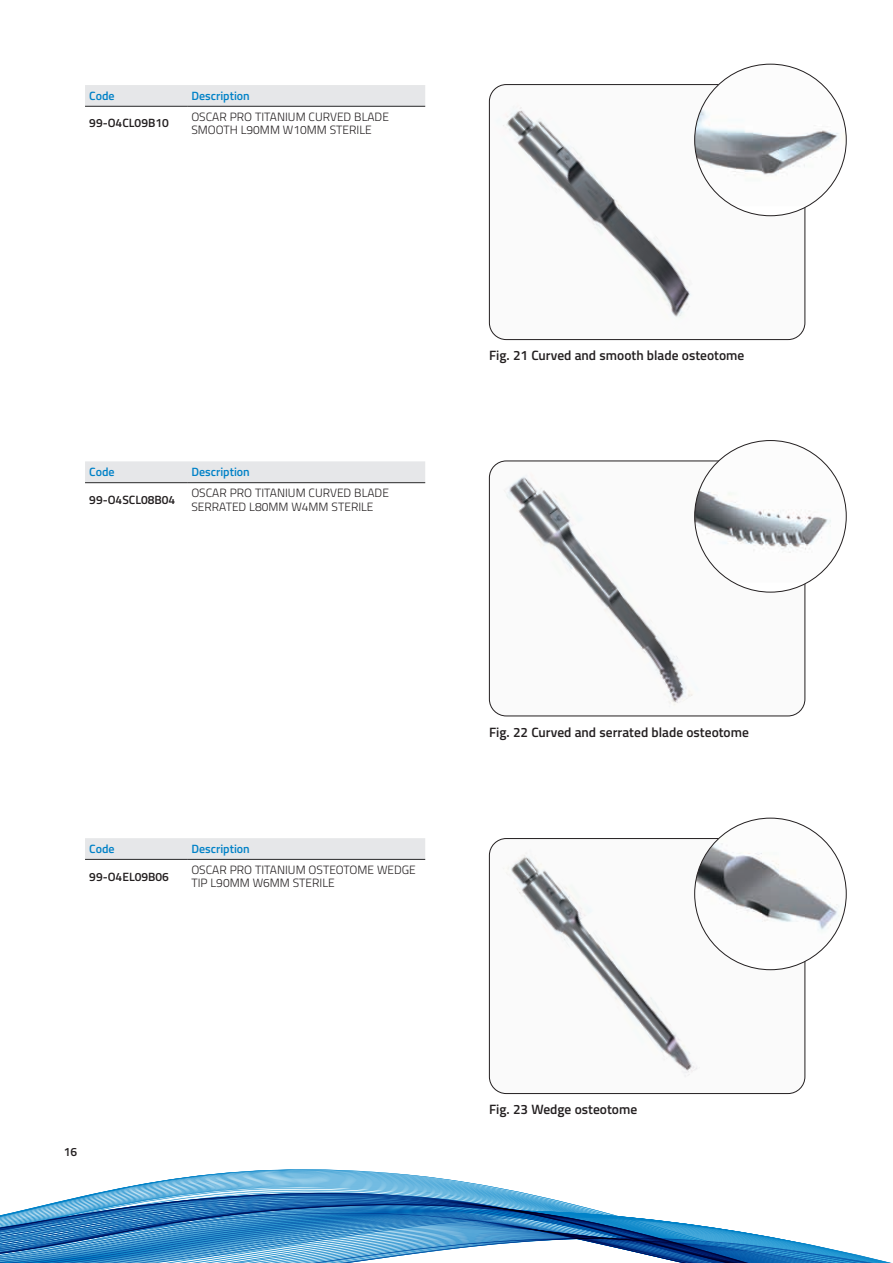
<style>
.page{position:relative;width:893px;height:1263px;background:#fff}
.page>*{position:absolute;margin:0;border:0;box-sizing:border-box;transform-origin:0 0}
.t1{font:600 13.5px "Titillium";color:#231f20}
.t2{font:300 12px/13.5px "Titillium";color:#231f20}
.t3{font:600 12px "Titillium";color:#0081c7}
.t4{font:600 12px "Titillium";color:#231f20}
</style>
<div class="page">
<div style="left:85px;top:85px;width:340px;height:21px;background:#e6e7e9"></div>
<hr style="left:85px;top:106px;width:102px;height:1px;background:#3e3e3f">
<hr style="left:187px;top:106px;width:238px;height:1px;background:#3e3e3f">
<div style="left:85px;top:461px;width:340px;height:21px;background:#e6e7e9"></div>
<hr style="left:85px;top:482px;width:102px;height:1px;background:#3e3e3f">
<hr style="left:187px;top:482px;width:238px;height:1px;background:#3e3e3f">
<div style="left:85px;top:838px;width:340px;height:21px;background:#e6e7e9"></div>
<hr style="left:85px;top:859px;width:102px;height:1px;background:#3e3e3f">
<hr style="left:187px;top:859px;width:238px;height:1px;background:#3e3e3f">
<img style="left:489px;top:85px;width:316px;height:255px">
<div style="left:489px;top:84px;width:316px;height:256px;border:1px solid #231f20;border-radius:17px"></div>
<img style="left:489px;top:461px;width:316px;height:255px">
<div style="left:489px;top:461px;width:316px;height:255px;border:1px solid #231f20;border-radius:17px"></div>
<img style="left:489px;top:838px;width:316px;height:255px">
<div style="left:489px;top:838px;width:316px;height:256px;border:1px solid #231f20;border-radius:17px"></div>
<div style="left:695px;top:64px;width:151px;height:152px;background:#fff;border-radius:50%"></div>
<img style="left:695px;top:64px;width:151px;height:142px">
<img style="left:695px;top:440px;width:151px;height:143px">
<div style="left:695px;top:818px;width:151px;height:152px;background:#fff;border-radius:50%"></div>
<img style="left:695px;top:818px;width:151px;height:142px">
<svg style="left:0;top:1169px;width:892px;height:94px"></svg>
<p class="t3" style="left:89px;top:87px;width:27px">Code</p>
<p class="t3" style="left:191px;top:87px;width:60px">Description</p>
<p class="t4" style="left:89px;top:114px;width:81px">99-O4CL09B10</p>
<p class="t2" style="left:191px;top:109px;width:199px">OSCAR PRO TITANIUM CURVED BLADE<br>SMOOTH L90MM W10MM STERILE</p>
<p class="t3" style="left:89px;top:463px;width:27px">Code</p>
<p class="t3" style="left:191px;top:463px;width:60px">Description</p>
<p class="t4" style="left:89px;top:491px;width:88px">99-O4SCL08B04</p>
<p class="t2" style="left:191px;top:485px;width:199px">OSCAR PRO TITANIUM CURVED BLADE<br>SERRATED L80MM W4MM STERILE</p>
<p class="t1" style="left:489px;top:345px;width:257px">Fig. 21 Curved and smooth blade osteotome</p>
<p class="t3" style="left:89px;top:840px;width:27px">Code</p>
<p class="t3" style="left:191px;top:840px;width:60px">Description</p>
<p class="t4" style="left:89px;top:867px;width:81px">99-O4EL09B06</p>
<p class="t2" style="left:191px;top:862px;width:226px">OSCAR PRO TITANIUM OSTEOTOME WEDGE<br>TIP L90MM W6MM STERILE</p>
<p class="t1" style="left:489px;top:722px;width:261px">Fig. 22 Curved and serrated blade osteotome</p>
<p class="t4" style="left:64px;top:1143px;width:15px">16</p>
<p class="t1" style="left:489px;top:1099px;width:150px">Fig. 23 Wedge osteotome</p>
</div>
